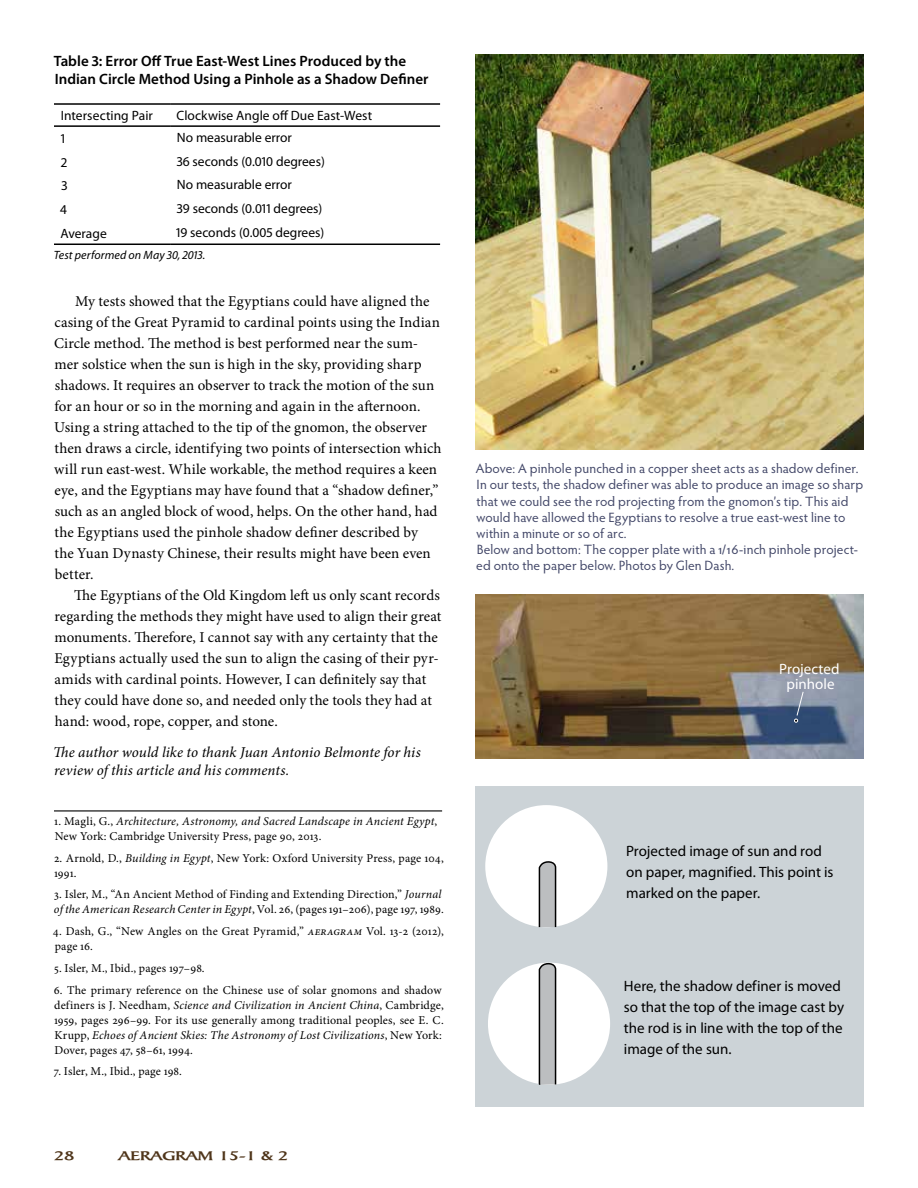
<style>
.page{position:relative;width:918px;height:1188px;background:#fff}
.page>*{position:absolute;margin:0;border:0;box-sizing:border-box;transform-origin:0 0}
.t1{font:15px/21px "Minion Pro";letter-spacing:.005em;color:#000}
.t2{font:15px/21px "Myriad Pro";color:#000}
.t3{font:600 15px/18px "Myriad Pro";color:#000}
.t4{font:italic 15px/18px "Minion Pro";letter-spacing:.005em;color:#000}
.t5{font:15px/15px "Myriad Pro";color:#fff;text-align:center}
.t6{font:13.5px/16.2px "Hypatia Sans Pro";letter-spacing:.01em;color:#424768}
.t7{font:13.5px "Myriad Pro";color:#000}
.t8{font:700 13.5px "Barrett Extended";color:#4f351a}
.t9{font:12px/15px "Minion Pro";letter-spacing:.01em;color:#000}
.t10{font:italic 12px "Myriad Pro";letter-spacing:.005em;color:#000}
.s1{font-style:italic}
</style>
<div class="page">
<hr style="left:917px;top:561px;width:1px;height:627px;background:#decc9e">
<hr style="left:54px;top:810px;width:388px;height:2px;background:#000">
<img style="left:476px;top:595px;width:388px;height:163px">
<div style="left:476px;top:786px;width:388px;height:321px;background:#ccd3d7"></div>
<img style="left:476px;top:55px;width:388px;height:394px">
<div style="left:485px;top:805px;width:122px;height:122px;background:#fff;border-radius:50%"></div>
<div style="left:488px;top:963px;width:122px;height:122px;background:#fff;border-radius:50%"></div>
<svg style="left:538px;top:861px;width:19px;height:67px"></svg>
<svg style="left:538px;top:962px;width:19px;height:123px;background:#a3a4a6"></svg>
<svg style="left:794px;top:691px;width:10px;height:32px"></svg>
<hr style="left:54px;top:125px;width:116px;height:2px;background:#000">
<hr style="left:170px;top:125px;width:270px;height:2px;background:#000">
<hr style="left:54px;top:103px;width:116px;height:2px;background:#000">
<hr style="left:170px;top:103px;width:270px;height:2px;background:#000">
<hr style="left:54px;top:244px;width:116px;height:1px;background:#000">
<hr style="left:170px;top:244px;width:270px;height:1px;background:#000">
<p class="t3" style="left:54px;top:51px;width:376px">Table 3: Error Off True East-West Lines Produced by the<br>Indian Circle Method Using a Pinhole as a Shadow Definer</p>
<p class="t7" style="left:61px;top:107px;width:94px">Intersecting Pair</p>
<p class="t7" style="left:177px;top:107px;width:197px">Clockwise Angle off Due East-West</p>
<p class="t7" style="left:61px;top:130px;width:6px">1</p>
<p class="t7" style="left:177px;top:129px;width:117px">No measurable error</p>
<p class="t7" style="left:61px;top:154px;width:8px">2</p>
<p class="t7" style="left:177px;top:153px;width:150px">36 seconds (0.010 degrees)</p>
<p class="t7" style="left:61px;top:177px;width:8px">3</p>
<p class="t7" style="left:177px;top:177px;width:117px">No measurable error</p>
<p class="t7" style="left:60px;top:201px;width:8px">4</p>
<p class="t7" style="left:177px;top:200px;width:147px">39 seconds (0.011 degrees)</p>
<p class="t7" style="left:61px;top:225px;width:48px">Average</p>
<p class="t7" style="left:176px;top:224px;width:150px">19 seconds (0.005 degrees)</p>
<p class="t10" style="left:54px;top:248px;width:153px">Test performed on May 30, 2013.</p>
<p class="t1" style="left:54px;top:291px;width:389px;text-indent:21px">My tests showed that the Egyptians could have aligned the casing of the Great Pyramid to cardinal points using the Indian Circle method. The method is best performed near the sum&shy;mer solstice when the sun is high in the sky, providing sharp shadows. It requires an observer to track the motion of the sun for an hour or so in the morning and again in the afternoon.<br>Using a string attached to the tip of the gnomon, the observer then draws a circle, identifying two points of intersection which will run east-west. While workable, the method requires a keen eye, and the Egyptians may have found that a “shadow definer,” such as an angled block of wood, helps. On the other hand, had the Egyptians used the pinhole shadow definer described by<br>the Yuan Dynasty Chinese, their results might have been even better.</p>
<p class="t1" style="left:54px;top:585px;width:387px;text-indent:20px">The Egyptians of the Old Kingdom left us only scant records regarding the methods they might have used to align their great monuments. Therefore, I cannot say with any certainty that the Egyptians actually used the sun to align the casing of their pyr&shy;amids with cardinal points. However, I can definitely say that they could have done so, and needed only the tools they had at hand: wood, rope, copper, and stone.</p>
<p class="t4" style="left:53px;top:744px;width:369px">The author would like to thank Juan Antonio Belmonte for his review of this article and his comments.</p>
<p class="t9" style="left:54px;top:814px;width:385px">1. Magli, G., <span class="s1">Architecture, Astronomy, and Sacred Landscape in Ancient Egypt</span>,<br>New York: Cambridge University Press, page 90, 2013.</p>
<p class="t9" style="left:54px;top:850px;width:391px">2. Arnold, D., <span class="s1">Building in Egypt</span>, New York: Oxford University Press, page 104,<br>1991.</p>
<p class="t9" style="left:54px;top:887px;width:391px">3. Isler, M., “An Ancient Method of Finding and Extending Direction,” <span class="s1">Journal of the American Research Center in Egypt</span>, Vol. 26, (pages 191–206), page 197, 1989.</p>
<p class="t9" style="left:53px;top:924px;width:392px">4. Dash, G., “New Angles on the Great Pyramid,” <span class="s1">AERAGRAM</span> Vol. 13-2 (2012), page 16.</p>
<p class="t9" style="left:54px;top:961px;width:152px">5. Isler, M., Ibid., pages 197–98.</p>
<p class="t9" style="left:54px;top:982px;width:391px">6. The primary reference on the Chinese use of solar gnomons and shadow definers is J. Needham, <span class="s1">Science and Civilization in Ancient China</span>, Cambridge, 1959, pages 296–99. For its use generally among traditional peoples, see E. C.<br>Krupp, <span class="s1">Echoes of Ancient Skies: The Astronomy of Lost Civilizations</span>, New York:<br>Dover, pages 47, 58–61, 1994.</p>
<p class="t9" style="left:54px;top:1064px;width:129px">7. Isler, M., Ibid., page 198.</p>
<p class="t8" style="left:54px;top:1147px;width:22px">28</p>
<p class="t8" style="left:118px;top:1147px;width:171px">AERAGRAM 15-1 &amp; 2</p>
<p class="t6" style="left:476px;top:460px;width:389px">Above: A pinhole punched in a copper sheet acts as a shadow definer.<br>In our tests, the shadow definer was able to produce an image so sharp that we could see the rod projecting from the gnomon’s tip. This aid would have allowed the Egyptians to resolve a true east-west line to within a minute or so of arc.<br>Below and bottom: The copper plate with a 1/16-inch pinhole project&shy;ed onto the paper below. Photos by Glen Dash.</p>
<p class="t5" style="left:779px;top:662px;width:62px">Projected pinhole</p>
<p class="t2" style="left:626px;top:841px;width:209px">Projected image of sun and rod on paper, magnified. This point is marked on the paper.</p>
<p class="t2" style="left:624px;top:976px;width:222px">Here, the shadow definer is moved so that the top of the image cast by the rod is in line with the top of the image of the sun.</p>
</div>
